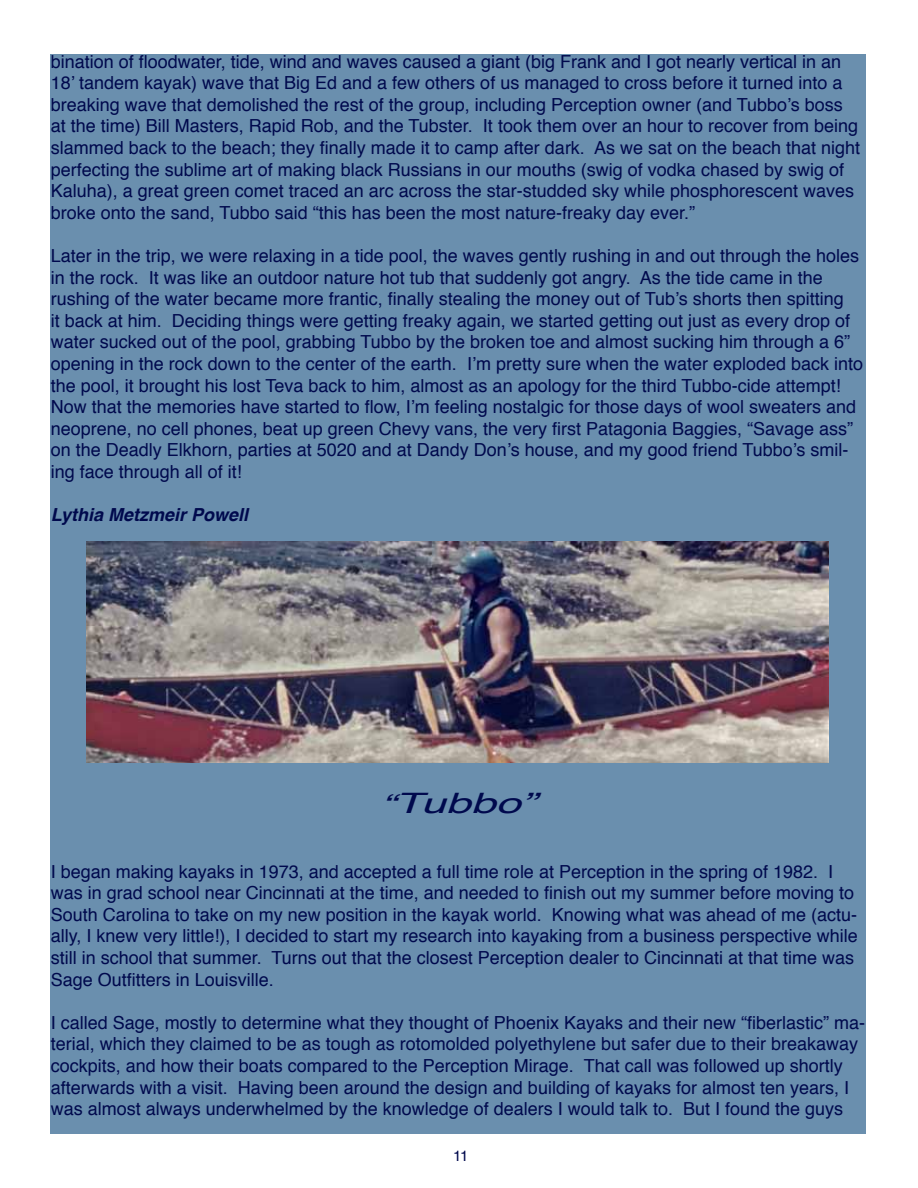
<style>
.page{position:relative;width:918px;height:1188px;background:#fff}
.page>*{position:absolute;margin:0;border:0;box-sizing:border-box;transform-origin:0 0}
.t1{font:italic 28.2px "Helvetica";color:#00094d;scale:1.6 1}
.t2{font:18px/21.6px "Helvetica";color:#00094d}
.t3{font:italic 700 18px "Helvetica";color:#00094d}
.t4{font:15px "Helvetica";color:#00094d}
.s1{font-size:26.25px}
</style>
<div class="page">
<div style="left:51px;top:54px;width:815px;height:1080px;background:#6a8fae"></div>
<img style="left:86px;top:542px;width:743px;height:220px">
<p class="t2" style="left:51px;top:51px;width:811px">bination of floodwater, tide, wind and waves caused a giant (big Frank and I got nearly vertical in an 18’ tandem kayak) wave that Big Ed and a few others of us managed to cross before it turned into a breaking wave that demolished the rest of the group, including Perception owner (and Tubbo’s boss at the time) Bill Masters, Rapid Rob, and the Tubster. It took them over an hour to recover from being slammed back to the beach; they finally made it to camp after dark. As we sat on the beach that night perfecting the sublime art of making black Russians in our mouths (swig of vodka chased by swig of Kaluha), a great green comet traced an arc across the star-studded sky while phosphorescent waves broke onto the sand, Tubbo said “this has been the most nature-freaky day ever.”</p>
<p class="t2" style="left:51px;top:245px;width:814px">Later in the trip, we were relaxing in a tide pool, the waves gently rushing in and out through the holes in the rock. It was like an outdoor nature hot tub that suddenly got angry. As the tide came in the rushing of the water became more frantic, finally stealing the money out of Tub’s shorts then spitting<br>it back at him. Deciding things were getting freaky again, we started getting out just as every drop of water sucked out of the pool, grabbing Tubbo by the broken toe and almost sucking him through a 6” opening in the rock down to the center of the earth. I’m pretty sure when the water exploded back into the pool, it brought his lost Teva back to him, almost as an apology for the third Tubbo-cide attempt!<br>Now that the memories have started to flow, I’m feeling nostalgic for those days of wool sweaters and neoprene, no cell phones, beat up green Chevy vans, the very first Patagonia Baggies, “Savage ass” on the Deadly Elkhorn, parties at 5020 and at Dandy Don’s house, and my good friend Tubbo’s smil&shy;ing face through all of it!</p>
<p class="t3" style="left:51px;top:500px;width:199px">Lythia Metzmeir Powell</p>
<h1 class="t1" style="left:381px;top:781px;width:98px"><span class="s1">“</span>Tubbo”</h1>
<p class="t2" style="left:51px;top:861px;width:808px">I began making kayaks in 1973, and accepted a full time role at Perception in the spring of 1982. I was in grad school near Cincinnati at the time, and needed to finish out my summer before moving to South Carolina to take on my new position in the kayak world. Knowing what was ahead of me (actu&shy;ally, I knew very little!), I decided to start my research into kayaking from a business perspective while still in school that summer. Turns out that the closest Perception dealer to Cincinnati at that time was Sage Outfitters in Louisville.</p>
<p class="t2" style="left:51px;top:1012px;width:816px">I called Sage, mostly to determine what they thought of Phoenix Kayaks and their new “fiberlastic” ma&shy;terial, which they claimed to be as tough as rotomolded polyethylene but safer due to their breakaway cockpits, and how their boats compared to the Perception Mirage. That call was followed up shortly afterwards with a visit. Having been around the design and building of kayaks for almost ten years, I was almost always underwhelmed by the knowledge of dealers I would talk to. But I found the guys</p>
<p class="t4" style="left:453px;top:1144px;width:17px">11</p>
</div>
